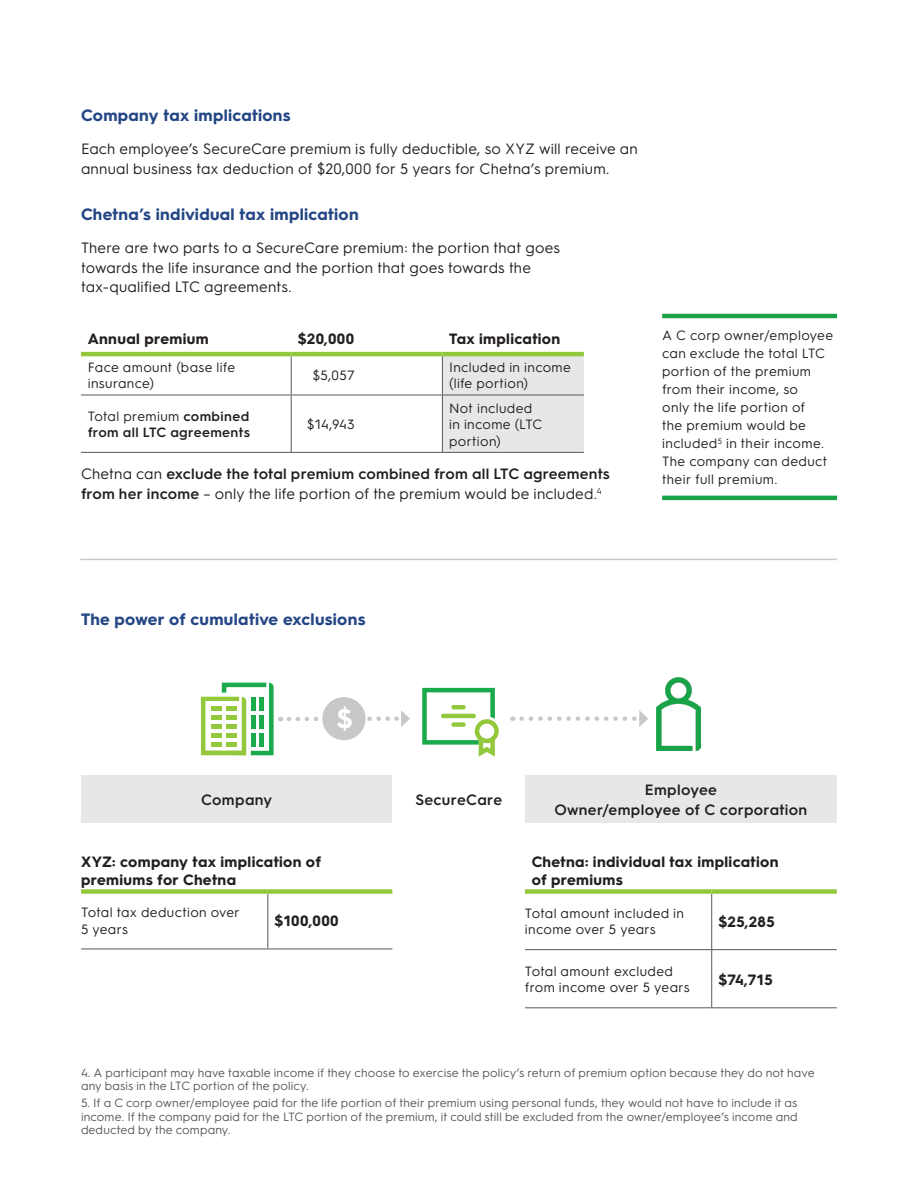
<style>
.page{position:relative;width:918px;height:1188px;background:#fff}
.page>*{position:absolute;margin:0;border:0;box-sizing:border-box;transform-origin:0 0}
.t1{font:700 27px "Hurme Geometric Sans 3";color:#fff}
.t2{font:700 16.5px "Hurme Geometric Sans 3";letter-spacing:.015em;color:#244684}
.t3{font:15px/19.5px "Hurme Geometric Sans 3";letter-spacing:.01em;color:#231f20}
.t4{font:600 15px/19.5px "Hurme Geometric Sans 3";letter-spacing:.015em;color:#231f20}
.t5{font:700 15px/18px "Hurme Geometric Sans 3";letter-spacing:.02em;color:#231f20}
.t6{font:13.5px/18px "Hurme Geometric Sans 3";letter-spacing:.025em;color:#231f20}
.t7{font:600 13.5px/16.5px "Hurme Geometric Sans 3";letter-spacing:.025em;color:#231f20}
.t8{font:12px/13.5px "Hurme Geometric Sans 3";letter-spacing:.01em;color:#57585a}
.s1{font-weight:400}
</style>
<div class="page">
<div style="left:442px;top:354px;width:142px;height:41px;background:#e6e7e9"></div>
<div style="left:442px;top:395px;width:142px;height:57px;background:#e6e7e9"></div>
<hr style="left:291px;top:356px;width:1px;height:39px;background:#57585a">
<hr style="left:442px;top:356px;width:1px;height:39px;background:#57585a">
<hr style="left:291px;top:395px;width:1px;height:57px;background:#57585a">
<hr style="left:442px;top:395px;width:1px;height:57px;background:#57585a">
<hr style="left:81px;top:395px;width:210px;height:1px;background:#57585a">
<hr style="left:291px;top:395px;width:151px;height:1px;background:#57585a">
<hr style="left:442px;top:395px;width:142px;height:1px;background:#57585a">
<hr style="left:81px;top:452px;width:210px;height:1px;background:#57585a">
<hr style="left:291px;top:452px;width:151px;height:1px;background:#57585a">
<hr style="left:442px;top:452px;width:142px;height:1px;background:#57585a">
<hr style="left:81px;top:352px;width:210px;height:4px;background:#94c83c">
<hr style="left:291px;top:352px;width:151px;height:4px;background:#94c83c">
<hr style="left:442px;top:352px;width:142px;height:4px;background:#94c83c">
<hr style="left:662px;top:314px;width:175px;height:4px;background:#1aa248">
<hr style="left:662px;top:496px;width:175px;height:4px;background:#1aa248">
<hr style="left:80px;top:559px;width:757px;height:1px;background:#c7c8ca">
<div style="left:81px;top:775px;width:312px;height:48px;background:#e6e7e9"></div>
<svg style="left:522px;top:710px;width:126px;height:17px"></svg>
<svg style="left:289px;top:710px;width:121px;height:17px"></svg>
<svg style="left:201px;top:683px;width:73px;height:72px"></svg>
<hr style="left:226px;top:724px;width:10px;height:4px;background:#94c83c">
<hr style="left:212px;top:724px;width:10px;height:4px;background:#94c83c">
<hr style="left:226px;top:715px;width:10px;height:4px;background:#94c83c">
<hr style="left:212px;top:715px;width:10px;height:4px;background:#94c83c">
<hr style="left:226px;top:706px;width:10px;height:4px;background:#94c83c">
<hr style="left:212px;top:706px;width:10px;height:4px;background:#94c83c">
<hr style="left:260px;top:697px;width:4px;height:13px;background:#1aaa4c">
<hr style="left:251px;top:697px;width:4px;height:13px;background:#1aaa4c">
<svg style="left:422px;top:688px;width:77px;height:69px"></svg>
<img style="left:656px;top:677px;width:44px;height:73px">
<div style="left:322px;top:697px;width:44px;height:43px;background:#c7c8ca;border-radius:50%"></div>
<div style="left:525px;top:775px;width:312px;height:48px;background:#e6e7e9"></div>
<svg style="left:525px;top:894px;width:312px;height:113px"></svg>
<hr style="left:525px;top:949px;width:187px;height:1px;background:#57585a">
<hr style="left:525px;top:1007px;width:187px;height:1px;background:#57585a">
<hr style="left:712px;top:1007px;width:125px;height:1px;background:#57585a">
<hr style="left:711px;top:894px;width:1px;height:55px;background:#57585a">
<hr style="left:712px;top:949px;width:125px;height:1px;background:#57585a">
<hr style="left:711px;top:950px;width:1px;height:57px;background:#57585a">
<div style="left:525px;top:889px;width:187px;height:5px;background:#94c83c"></div>
<div style="left:712px;top:889px;width:125px;height:5px;background:#94c83c"></div>
<svg style="left:81px;top:894px;width:311px;height:55px"></svg>
<hr style="left:81px;top:949px;width:187px;height:1px;background:#57585a">
<hr style="left:268px;top:949px;width:124px;height:1px;background:#57585a">
<hr style="left:267px;top:894px;width:1px;height:55px;background:#57585a">
<div style="left:268px;top:889px;width:124px;height:5px;background:#94c83c"></div>
<div style="left:81px;top:889px;width:187px;height:5px;background:#94c83c"></div>
<p class="t2" style="left:81px;top:104px;width:211px">Company tax implications</p>
<p class="t3" style="left:81px;top:138px;width:558px">Each employee’s SecureCare premium is fully deductible, so XYZ will receive an annual business tax deduction of $20,000 for 5 years for Chetna’s premium.</p>
<p class="t2" style="left:81px;top:203px;width:279px">Chetna’s individual tax implication</p>
<p class="t3" style="left:81px;top:237px;width:481px">There are two parts to a SecureCare premium: the portion that goes towards the life insurance and the portion that goes towards the tax-qualified LTC agreements.</p>
<p class="t5" style="left:88px;top:329px;width:123px">Annual premium</p>
<p class="t5" style="left:298px;top:329px;width:58px">$20,000</p>
<p class="t5" style="left:449px;top:329px;width:113px">Tax implication</p>
<p class="t6" style="left:88px;top:358px;width:149px;line-height:16.5px">Face amount (base life insurance)</p>
<p class="t6" style="left:312px;top:365px;width:44px">$5,057</p>
<p class="t6" style="left:449px;top:358px;width:123px;line-height:16.5px">Included in income (life portion)</p>
<p class="t7" style="left:88px;top:407px;width:164px"><span class="s1">Total premium</span> combined from all LTC agreements</p>
<p class="t6" style="left:307px;top:415px;width:49px">$14,943</p>
<p class="t6" style="left:449px;top:399px;width:95px;line-height:16.5px">Not included in income (LTC portion)</p>
<p class="t4" style="left:81px;top:463px;width:530px"><span class="s1">Chetna can</span> exclude the total premium combined from all LTC agreements from her income <span class="s1">– only the life portion of the premium would be included.</span><sup>4</sup></p>
<p class="t6" style="left:662px;top:326px;width:172px">A C corp owner/employee can exclude the total LTC portion of the premium from their income, so<br>only the life portion of<br>the premium would be included<sup>5</sup> in their income.<br>The company can deduct their full premium.</p>
<p class="t2" style="left:81px;top:608px;width:286px">The power of cumulative exclusions</p>
<h1 class="t1" style="left:337px;top:699px;width:17px">$</h1>
<p class="t4" style="left:201px;top:789px;width:73px">Company</p>
<p class="t5" style="left:81px;top:852px;width:241px">XYZ: company tax implication of premiums for Chetna</p>
<p class="t6" style="left:81px;top:904px;width:160px;line-height:16.5px">Total tax deduction over<br>5 years</p>
<p class="t5" style="left:275px;top:911px;width:66px">$100,000</p>
<p class="t4" style="left:415px;top:789px;width:88px">SecureCare</p>
<p class="t4" style="left:554px;top:779px;width:254px;text-align:center">Employee<br>Owner/employee of C corporation</p>
<p class="t5" style="left:532px;top:852px;width:248px">Chetna: individual tax implication of premiums</p>
<p class="t6" style="left:525px;top:904px;width:161px;line-height:16.5px">Total amount included in income over 5 years</p>
<p class="t5" style="left:718px;top:911px;width:58px">$25,285</p>
<p class="t6" style="left:525px;top:962px;width:166px;line-height:16.5px">Total amount excluded from income over 5 years</p>
<p class="t5" style="left:718px;top:970px;width:56px">$74,715</p>
<p class="t8" style="left:81px;top:1065px;width:735px">4. A participant may have taxable income if they choose to exercise the policy’s return of premium option because they do not have any basis in the LTC portion of the policy.</p>
<p class="t8" style="left:81px;top:1095px;width:718px;text-align:justify">5. If a C corp owner/employee paid for the life portion of their premium using personal funds, they would not have to include it as income. If the company paid for the LTC portion of the premium, it could still be excluded from the owner/employee’s income and deducted by the company.</p>
</div>
